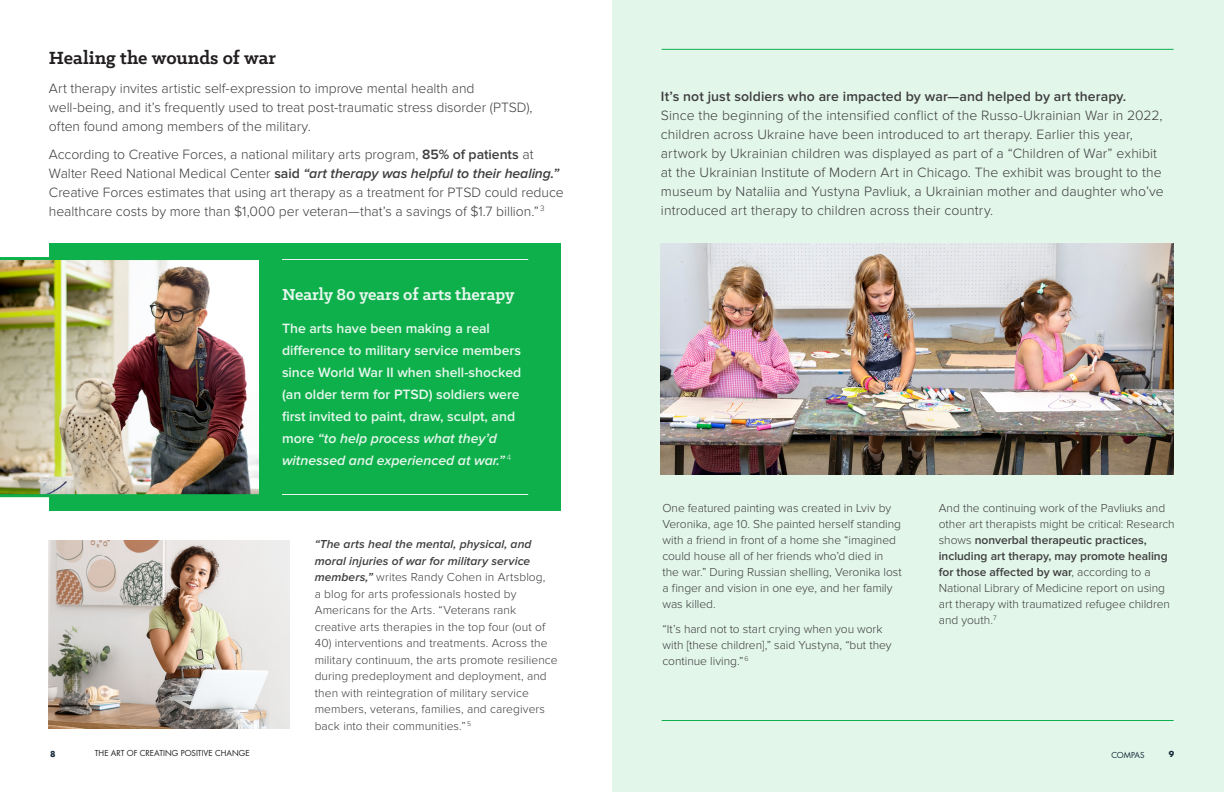
<style>
.page{position:relative;width:1224px;height:792px;background:#fff}
.page>*{position:absolute;margin:0;border:0;box-sizing:border-box;transform-origin:0 0}
.Text__lead_In{font:700 20px "Klinic Slab";color:#231f20}
.INTRO{font:700 18px "Klinic Slab";color:#e7f7ed}
.Text__lead_In-2{font:300 14px/19px "Proxima Nova";letter-spacing:.005em;color:#3e3d3f}
.INTRO-2{font:600 14px/22px "Proxima Nova";color:#e7f7ed}
.Text__lead_In-3{font:300 12px/16px "Proxima Nova";color:#3e3d3f}
.t1{font:8px "Futura Std";color:#231f20}
.Folio{font:8px "Futura Std";letter-spacing:-.01em;color:#172938}
.Folio-2{font:700 8px "Futura";color:#172938}
.s1{font-weight:600}
.s2{font-weight:600;font-style:italic}
.s3{font-style:italic}
</style>
<div class="page">
<div style="left:612px;top:0;width:612px;height:792px;background:#e2f6ea"></div>
<div style="left:49px;top:243px;width:511px;height:268px;background:#0eb04c"></div>
<img style="left:49px;top:541px;width:241px;height:188px">
<img style="left:0;top:257px;width:259px;height:240px">
<img style="left:661px;top:243px;width:513px;height:231px">
<hr style="left:282px;top:494px;width:246px;height:1px;background:#e7f7ed">
<hr style="left:282px;top:259px;width:246px;height:1px;background:#e7f7ed">
<hr style="left:662px;top:720px;width:512px;height:1px;background:#0eb04c">
<hr style="left:662px;top:49px;width:512px;height:1px;background:#0eb04c">
<p class="Text__lead_In" style="left:49px;top:45px;width:229px">Healing the wounds of war</p>
<p class="Text__lead_In-2" style="left:49px;top:79px;width:485px">Art therapy invites artistic self-expression to improve mental health and well-being, and it’s frequently used to treat post-traumatic stress disorder (PTSD), often found among members of the military.</p>
<p class="Text__lead_In-2" style="left:49px;top:145px;width:516px">According to Creative Forces, a national military arts program, <span class="s1">85% of patients</span> at Walter Reed National Medical Center <span class="s1">said</span> <span class="s2">“art therapy was helpful to their healing.” </span>Creative Forces estimates that using art therapy as a treatment for PTSD could reduce healthcare costs by more than $1,000 per veteran—that’s a savings of $1.7 billion.” <sup>3</sup></p>
<p class="INTRO" style="left:282px;top:282px;width:234px">Nearly 80 years of arts therapy</p>
<p class="INTRO-2" style="left:282px;top:318px;width:241px">The arts have been making a real difference to military service members since World War II when shell-shocked (an older term for PTSD) soldiers were first invited to paint, draw, sculpt, and more <span class="s3">“to help process what they’d witnessed and experienced at war.”</span> <sup>4</sup></p>
<p class="Folio-2" style="left:50px;top:748px;width:7px">8</p>
<p class="t1" style="left:95px;top:748px;width:156px">THE ART OF CREATING POSITIVE CHANGE</p>
<p class="Text__lead_In-3" style="left:315px;top:536px;width:232px;line-height:16.5px"><span class="s2">“The arts heal the mental, physical, and moral injuries of war for military service members,”</span> writes Randy Cohen in Artsblog, a blog for arts professionals hosted by Americans for the Arts. “Veterans rank creative arts therapies in the top four (out of</p>
<p class="Text__lead_In-3" style="left:315px;top:635px;width:244px;line-height:16.5px">40) interventions and treatments. Across the military continuum, the arts promote resilience during predeployment and deployment, and then with reintegration of military service members, veterans, families, and caregivers back into their communities.” <sup>5</sup></p>
<p class="Text__lead_In-2" style="left:661px;top:88px;width:504px"><span class="s1">It’s not just soldiers who are impacted by war—and helped by art therapy.<br></span>Since the beginning of the intensified conflict of the Russo-Ukrainian War in 2022, children across Ukraine have been introduced to art therapy. Earlier this year, artwork by Ukrainian children was displayed as part of a “Children of War” exhibit at the Ukrainian Institute of Modern Art in Chicago. The exhibit was brought to the museum by Nataliia and Yustyna Pavliuk, a Ukrainian mother and daughter who’ve introduced art therapy to children across their country.</p>
<p class="Text__lead_In-3" style="left:662px;top:500px;width:241px">One featured painting was created in Lviv by Veronika, age 10. She painted herself standing with a friend in front of a home she “imagined could house all of her friends who’d died in the war.” During Russian shelling, Veronika lost a finger and vision in one eye, and her family was killed.</p>
<p class="Text__lead_In-3" style="left:662px;top:621px;width:231px">“It’s hard not to start crying when you work with [these children],” said Yustyna, “but they continue living.” <sup>6</sup></p>
<p class="Text__lead_In-3" style="left:939px;top:500px;width:237px">And the continuing work of the Pavliuks and other art therapists might be critical: Research shows <span class="s1">nonverbal therapeutic practices, including art therapy, may promote healing for those affected by war</span>, according to a National Library of Medicine report on using art therapy with traumatized refugee children and youth.<sup>7</sup></p>
<p class="Folio" style="left:1111px;top:750px;width:35px">COMPAS</p>
<p class="Folio-2" style="left:1169px;top:748px;width:7px">9</p>
</div>
